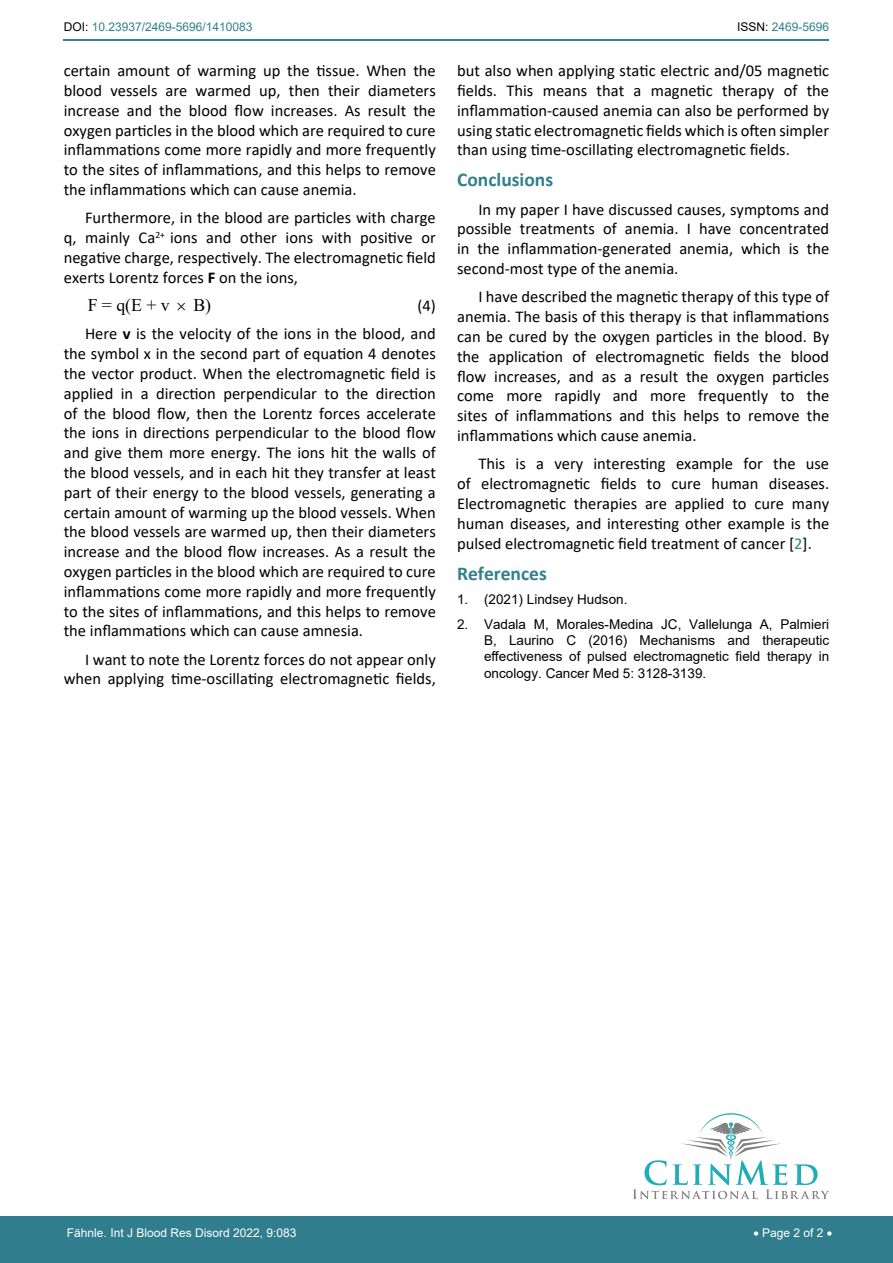
<style>
.page{position:relative;width:893px;height:1263px;background:#fff}
.page>*{position:absolute;margin:0;border:0;box-sizing:border-box;transform-origin:0 0}
.t1{font:700 19.5px "Calibri";color:#30808d}
.t2{font:17.85px "Times New Roman";color:#000}
.t3{font:16.5px/19.8px "Calibri";color:#000;text-align:justify}
.t4{font:13.5px/16.2px "Arial";color:#000;text-align:justify}
.t5{font:12px "Arial";color:#fff}
.t6{font:12px "Arial";color:#30808d}
.s1{color:#000}
.s2{font-weight:700}
.s3{color:#30808d}
</style>
<div class="page">
<hr style="left:64px;top:40px;width:765px;height:1px;background:#30808d">
<div style="left:0;top:1217px;width:893px;height:46px;background:#307d8d"></div>
<svg style="left:633px;top:1113px;width:196px;height:86px"></svg>
<p class="t6" style="left:64px;top:19px;width:190px"><span class="s1">DOI:</span> 10.23937/2469-5696/1410083</p>
<p class="t6" style="left:737px;top:19px;width:94px"><span class="s1">ISSN:</span> 2469-5696</p>
<p class="t3" style="left:64px;top:60px;width:374px">certain amount of warming up the tissue. When the blood vessels are warmed up, then their diameters increase and the blood flow increases. As result the oxygen particles in the blood which are required to cure inflammations come more rapidly and more frequently to the sites of inflammations, and this helps to remove the inflammations which can cause anemia.</p>
<p class="t3" style="left:64px;top:207px;width:374px;text-indent:21px">Furthermore, in the blood are particles with charge q, mainly Ca<sup>2+</sup> ions and other ions with positive or negative charge, respectively. The electromagnetic field exerts Lorentz forces <span class="s2">F</span> on the ions,</p>
<p class="t2" style="left:88px;top:292px;width:84px">F = q(E + v</p>
<p class="t2" style="left:194px;top:292px;width:19px">B)</p>
<p class="t3" style="left:85px;top:291px;width:352px;line-height:28.3px;text-align:right">(4)<br>Here <span class="s2">v</span> is the velocity of the ions in the blood, and</p>
<p class="t3" style="left:64px;top:343px;width:374px">the symbol x in the second part of equation 4 denotes the vector product. When the electromagnetic field is applied in a direction perpendicular to the direction of the blood flow, then the Lorentz forces accelerate the ions in directions perpendicular to the blood flow and give them more energy. The ions hit the walls of the blood vessels, and in each hit they transfer at least part of their energy to the blood vessels, generating a certain amount of warming up the blood vessels. When the blood vessels are warmed up, then their diameters increase and the blood flow increases. As a result the oxygen particles in the blood which are required to cure inflammations come more rapidly and more frequently to the sites of inflammations, and this helps to remove the inflammations which can cause amnesia.</p>
<p class="t3" style="left:64px;top:649px;width:374px;text-align:right">I want to note the Lorentz forces do not appear only when applying time-oscillating electromagnetic fields,</p>
<p class="t3" style="left:457px;top:60px;width:374px">but also when applying static electric and/05 magnetic fields. This means that a magnetic therapy of the inflammation-caused anemia can also be performed by using static electromagnetic fields which is often simpler than using time-oscillating electromagnetic fields.</p>
<p class="t1" style="left:457px;top:166px;width:98px">Conclusions</p>
<p class="t3" style="left:457px;top:199px;width:374px;text-indent:21px">In my paper I have discussed causes, symptoms and possible treatments of anemia. I have concentrated in the inflammation-generated anemia, which is the second-most type of the anemia.</p>
<p class="t3" style="left:457px;top:287px;width:374px;text-indent:21px">I have described the magnetic therapy of this type of anemia. The basis of this therapy is that inflammations can be cured by the oxygen particles in the blood. By the application of electromagnetic fields the blood flow increases, and as a result the oxygen particles come more rapidly and more frequently to the sites of inflammations and this helps to remove the inflammations which cause anemia.</p>
<p class="t3" style="left:457px;top:453px;width:374px;text-indent:21px">This is a very interesting example for the use of electromagnetic fields to cure human diseases.<br>Electromagnetic therapies are applied to cure many human diseases, and interesting other example is the pulsed electromagnetic field treatment of cancer [<span class="s3">2</span>].</p>
<p class="t1" style="left:457px;top:559px;width:91px">References</p>
<p class="t4" style="left:457px;top:591px;width:172px">1. (2021) Lindsey Hudson.</p>
<p class="t4" style="left:484px;top:616px;width:347px;text-indent:-27px">2. Vadala M, Morales-Medina JC, Vallelunga A, Palmieri B, Laurino C (2016) Mechanisms and therapeutic effectiveness of pulsed electromagnetic field therapy in oncology. Cancer Med 5: 3128-3139.</p>
<p class="t5" style="left:67px;top:1225px;width:231px">Fähnle. Int J Blood Res Disord 2022, 9:083</p>
<p class="t5" style="left:754px;top:1225px;width:80px">• Page 2 of 2 •</p>
</div>
